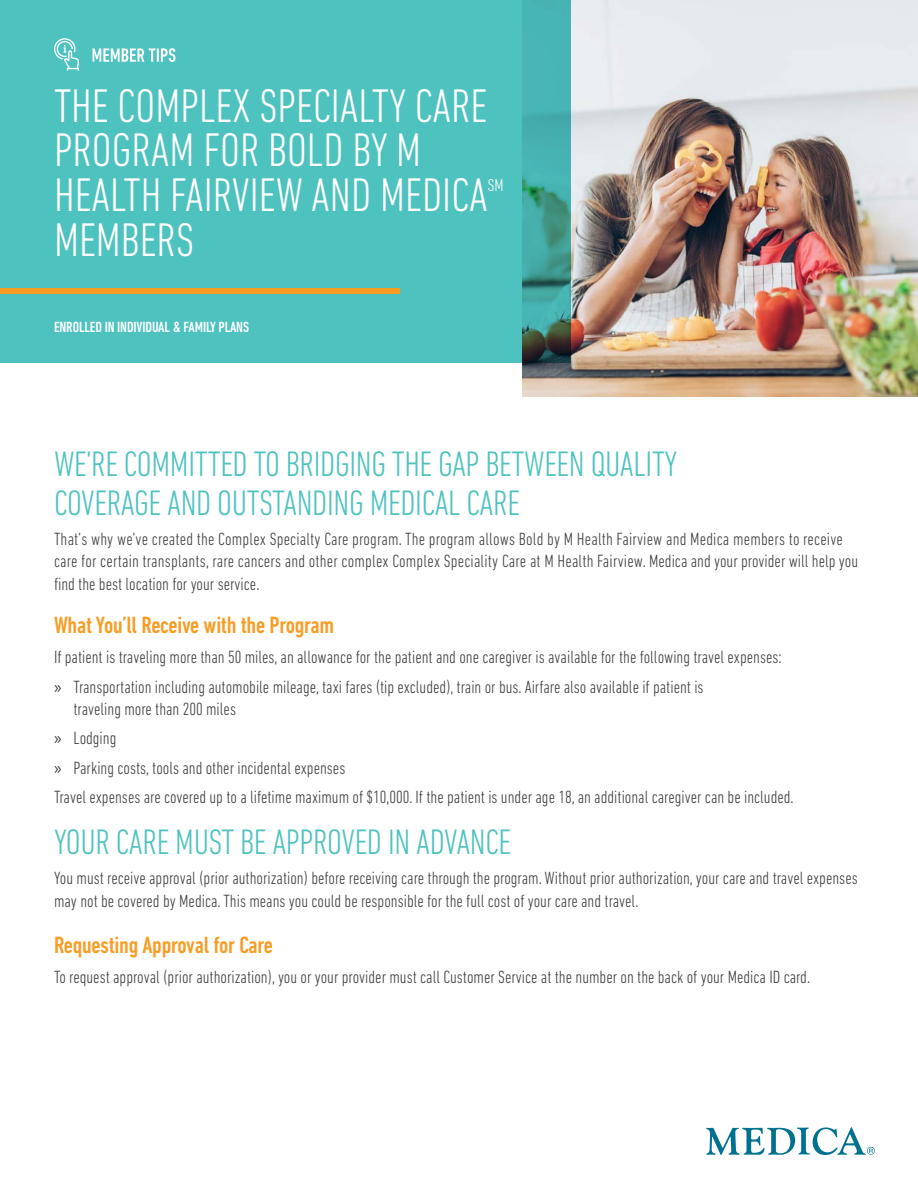
<style>
.page{position:relative;width:918px;height:1188px;background:#fff}
.page>*{position:absolute;margin:0;border:0;box-sizing:border-box;transform-origin:0 0}
.t1{font:300 condensed 48px/45px "DIN Next LT Pro";color:#fff}
.t2{font:300 condensed 36px/39px "DIN Next LT Pro";letter-spacing:-.01em;color:#4ec2bf}
.t3{font:500 condensed 24px "DIN Next LT Pro";letter-spacing:-.01em;color:#f89c24}
.t4{font:300 condensed 18px/22.5px "DIN Next LT Pro";color:#3e3e3f}
.t5{font:300 condensed 17.55px "DIN Next LT Pro";color:#fff}
.t6{font:500 condensed 15px "DIN Next LT Pro";letter-spacing:-.01em;color:#fff}
.s1{font-family:"Myriad Pro";font-weight:400;font-stretch:normal}
</style>
<div class="page">
<img style="left:523px;top:0;width:395px;height:396px">
<div style="left:0;top:0;width:571px;height:363px;background:#4ec2bf"></div>
<div style="left:0;top:288px;width:400px;height:5px;background:#f89c24"></div>
<svg style="left:93px;top:48px;width:83px;height:14px"></svg>
<svg style="left:54px;top:38px;width:25px;height:33px"></svg>
<svg style="left:706px;top:1127px;width:169px;height:28px"></svg>
<h1 class="t1" style="left:54px;top:82px;width:435px">THE COMPLEX SPECIALTY CARE<br>PROGRAM FOR BOLD BY M<br>HEALTH FAIRVIEW AND MEDICA</h1>
<h1 class="t5" style="left:488px;top:175px;width:17px">SM</h1>
<h1 class="t1" style="left:54px;top:217px;width:142px">MEMBERS</h1>
<p class="t6" style="left:54px;top:318px;width:197px">ENROLLED IN INDIVIDUAL &amp; FAMILY PLANS</p>
<h2 class="t2" style="left:54px;top:444px;width:625px">WE’RE COMMITTED TO BRIDGING THE GAP BETWEEN QUALITY<br>COVERAGE AND OUTSTANDING MEDICAL CARE</h2>
<p class="t4" style="left:54px;top:527px;width:806px">That’s why we’ve created the Complex Specialty Care program. The program allows Bold by M Health Fairview and Medica members to receive care for certain transplants, rare cancers and other complex Complex Speciality Care at M Health Fairview. Medica and your provider will help you find the best location for your service.</p>
<h3 class="t3" style="left:54px;top:612px;width:282px">What You’ll Receive with the Program</h3>
<p class="t4" style="left:54px;top:646px;width:729px">If patient is traveling more than 50 miles, an allowance for the patient and one caregiver is available for the following travel expenses:</p>
<p class="t4" style="left:73px;top:675px;width:632px;text-indent:-19px"><span class="s1">»</span> Transportation including automobile mileage, taxi fares (tip excluded), train or bus. Airfare also available if patient is traveling more than 200 miles</p>
<p class="t4" style="left:54px;top:727px;width:64px"><span class="s1">»</span> Lodging</p>
<p class="t4" style="left:54px;top:756px;width:293px"><span class="s1">»</span> Parking costs, tools and other incidental expenses</p>
<p class="t4" style="left:54px;top:785px;width:741px">Travel expenses are covered up to a lifetime maximum of $10,000. If the patient is under age 18, an additional caregiver can be included.</p>
<h2 class="t2" style="left:54px;top:822px;width:459px">YOUR CARE MUST BE APPROVED IN ADVANCE</h2>
<p class="t4" style="left:54px;top:867px;width:805px">You must receive approval (prior authorization) before receiving care through the program. Without prior authorization, your care and travel expenses may not be covered by Medica. This means you could be responsible for the full cost of your care and travel.</p>
<h3 class="t3" style="left:54px;top:931px;width:221px">Requesting Approval for Care</h3>
<p class="t4" style="left:54px;top:965px;width:758px">To request approval (prior authorization), you or your provider must call Customer Service at the number on the back of your Medica ID card.</p>
</div>
